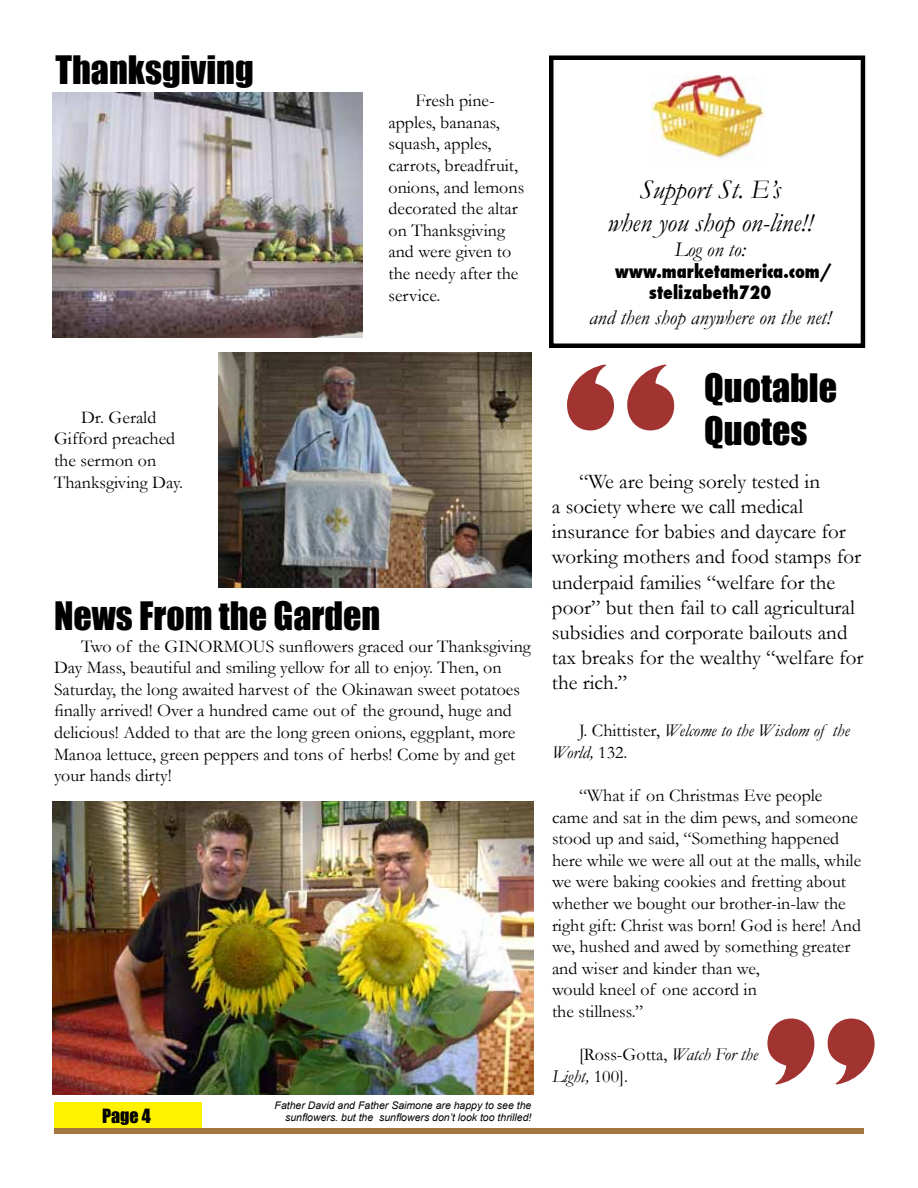
<style>
.page{position:relative;width:918px;height:1188px;background:#fff}
.page>*{position:absolute;margin:0;border:0;box-sizing:border-box;transform-origin:0 0}
.t1{font:800 144px "Gill Sans";color:#a13430}
.t2{font:36px/43.2px "Impact";color:#000}
.t3{font:italic 27px/32.4px "Garamond";color:#000;text-align:center}
.t4{font:21px/25.2px "Garamond";color:#000}
.t5{font:italic 21px "Garamond";color:#000}
.t6{font:18px/21.6px "Garamond";color:#000}
.t7{font:italic 18px/21.6px "Garamond";color:#000}
.t8{font:800 condensed 18px/21.6px "Futura";color:#000}
.t9{font:18px "Impact";color:#000}
.t10{font:italic 10.5px/12.6px "Arial";color:#000;text-align:right}
.s1{font-style:normal}
.s2{font-style:italic}
</style>
<div class="page">
<div style="left:54px;top:1102px;width:148px;height:27px;background:#fff200"></div>
<div style="left:54px;top:1128px;width:810px;height:6px;background:#a2763d"></div>
<img style="left:52px;top:93px;width:310px;height:244px">
<img style="left:52px;top:801px;width:481px;height:294px">
<img style="left:219px;top:352px;width:313px;height:235px">
<img style="left:651px;top:76px;width:113px;height:84px">
<div style="left:549px;top:56px;width:316px;height:292px;border:4px solid #000"></div>
<h2 class="t2" style="left:56px;top:47px;width:200px">Thanksgiving</h2>
<p class="t6" style="left:54px;top:406px;width:131px;text-indent:27px">Dr. Gerald<br>Gifford preached the sermon on<br>Thanksgiving Day.</p>
<p class="t6" style="left:388px;top:90px;width:137px;text-indent:27px">Fresh pine&shy;apples, bananas, squash, apples, carrots, breadfruit, onions, and lemons decorated the altar on Thanksgiving and were given to the needy after the service.</p>
<h2 class="t2" style="left:54px;top:593px;width:328px">News From the Garden</h2>
<p class="t6" style="left:54px;top:635px;width:478px;text-indent:27px">Two of the GINORMOUS sunflowers graced our Thanksgiving Day Mass, beautiful and smiling yellow for all to enjoy. Then, on Saturday, the long awaited harvest of the Okinawan sweet potatoes finally arrived! Over a hundred came out of the ground, huge and delicious! Added to that are the long green onions, eggplant, more Manoa lettuce, green peppers and tons of herbs! Come by and get your hands dirty!</p>
<p class="t9" style="left:102px;top:1102px;width:50px">Page 4</p>
<p class="t10" style="left:275px;top:1099px;width:258px">Father David and Father Saimone are happy to see the sunflowers. but the sunflowers don’t look too thrilled!</p>
<h3 class="t3" style="left:607px;top:173px;width:207px">Support St. E’s<br>when you shop on-line!!</h3>
<p class="t5" style="left:674px;top:237px;width:73px">Log on to:</p>
<p class="t8" style="left:649px;top:260px;width:184px;text-indent:-34px">www.marketamerica.com/ stelizabeth720</p>
<p class="t5" style="left:589px;top:305px;width:243px">and then shop anywhere on the net!</p>
<h1 class="t1" style="left:561px;top:330px;width:120px">“</h1>
<h2 class="t2" style="left:704px;top:365px;width:134px">Quotable<br>Quotes</h2>
<p class="t4" style="left:552px;top:468px;width:313px;text-indent:27px">“We are being sorely tested in<br>a society where we call medical insurance for babies and daycare for working mothers and food stamps for underpaid families “welfare for the poor” but then fail to call agricultural subsidies and corporate bailouts and tax breaks for the wealthy “welfare for the rich.”</p>
<p class="t7" style="left:552px;top:719px;width:299px;text-indent:27px"><span class="s1">J. Chittister,</span> Welcome to the Wisdom of the<br>World, <span class="s1">132.</span></p>
<p class="t6" style="left:552px;top:784px;width:311px;text-indent:27px">“What if on Christmas Eve people came and sat in the dim pews, and someone stood up and said, “Something happened here while we were all out at the malls, while we were baking cookies and fretting about whether we bought our brother-in-law the right gift: Christ was born! God is here! And we, hushed and awed by something greater and wiser and kinder than we,<br>would kneel of one accord in<br>the stillness.”</p>
<p class="t6" style="left:552px;top:1043px;width:207px;text-indent:27px">[Ross-Gotta, <span class="s2">Watch For the<br>Light,</span> 100].</p>
<h1 class="t1" style="left:881px;top:1119px;width:120px;rotate:-180deg">“</h1>
</div>
